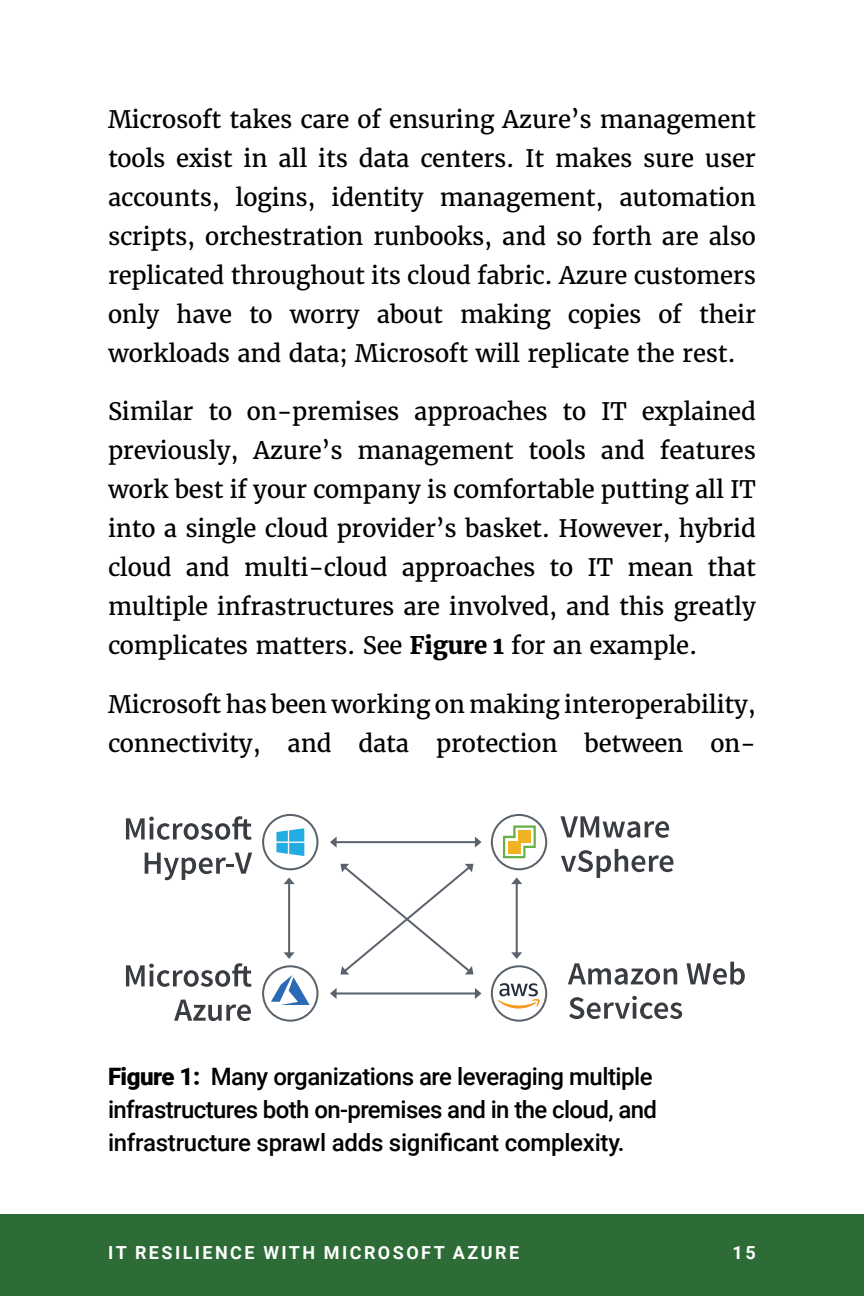
<style>
.page{position:relative;width:864px;height:1296px;background:#fff}
.page>*{position:absolute;margin:0;border:0;box-sizing:border-box;transform-origin:0 0}
.t1{font:24px/39px "Merriweather";letter-spacing:-.01em;color:#000;text-align:justify}
.t2{font:500 24px/33px "Roboto";letter-spacing:-.02em;color:#000}
.t3{font:700 18px "Roboto";letter-spacing:.135em;color:#fff}
.s1{font-weight:900}
</style>
<div class="page">
<div style="left:0;top:1215px;width:864px;height:81px;background:#2d6c36"></div>
<hr style="left:336px;top:841px;width:140px;height:2px;background:#5a636c">
<svg style="left:330px;top:837px;width:7px;height:11px"></svg>
<svg style="left:475px;top:837px;width:7px;height:11px"></svg>
<div style="left:491px;top:814px;width:56px;height:56px;border:2px solid #5a636c;border-radius:50%"></div>
<svg style="left:503px;top:825px;width:33px;height:33px"></svg>
<svg style="left:560px;top:816px;width:109px;height:22px"></svg>
<svg style="left:561px;top:849px;width:112px;height:29px"></svg>
<svg style="left:126px;top:816px;width:126px;height:24px"></svg>
<svg style="left:145px;top:853px;width:107px;height:27px"></svg>
<div style="left:262px;top:814px;width:56px;height:56px;border:2px solid #5a636c;border-radius:50%"></div>
<svg style="left:276px;top:828px;width:28px;height:28px"></svg>
<hr style="left:336px;top:992px;width:140px;height:2px;background:#5a636c">
<svg style="left:330px;top:988px;width:7px;height:11px"></svg>
<svg style="left:475px;top:988px;width:7px;height:11px"></svg>
<hr style="left:288px;top:884px;width:2px;height:69px;background:#5a636c">
<svg style="left:284px;top:952px;width:11px;height:7px"></svg>
<svg style="left:284px;top:877px;width:11px;height:7px"></svg>
<hr style="left:516px;top:884px;width:2px;height:69px;background:#5a636c">
<svg style="left:511px;top:952px;width:11px;height:7px"></svg>
<svg style="left:511px;top:877px;width:11px;height:7px"></svg>
<div style="left:491px;top:965px;width:56px;height:57px;border:2px solid #5a636c;border-radius:50%"></div>
<svg style="left:568px;top:963px;width:109px;height:22px"></svg>
<svg style="left:686px;top:962px;width:59px;height:23px"></svg>
<svg style="left:569px;top:996px;width:113px;height:23px"></svg>
<svg style="left:126px;top:963px;width:126px;height:24px"></svg>
<svg style="left:174px;top:1000px;width:77px;height:21px"></svg>
<div style="left:262px;top:965px;width:56px;height:57px;border:2px solid #5a636c;border-radius:50%"></div>
<svg style="left:271px;top:975px;width:39px;height:30px"></svg>
<svg style="left:497px;top:983px;width:43px;height:26px"></svg>
<svg style="left:340px;top:864px;width:134px;height:111px"></svg>
<p class="t1" style="left:108px;top:99px;width:650px">Microsoft takes care of ensuring Azure’s management tools exist in all its data centers. It makes sure user accounts, logins, identity management, automation scripts, orchestration runbooks, and so forth are also replicated throughout its cloud fabric. Azure customers only have to worry about making copies of their workloads and data; Microsoft will replicate the rest.</p>
<p class="t1" style="left:108px;top:392px;width:650px">Similar to on-premises approaches to IT explained previously, Azure’s management tools and features work best if your company is comfortable putting all IT into a single cloud provider’s basket. However, hybrid cloud and multi-cloud approaches to IT mean that multiple infrastructures are involved, and this greatly complicates matters. See <span class="s1">Figure 1</span> for an example.</p>
<p class="t1" style="left:108px;top:684px;width:649px">Microsoft has been working on making interoperability, connectivity, and data protection between on-</p>
<p class="t2" style="left:108px;top:1059px;width:551px"><span class="s1">Figure 1:</span> Many organizations are leveraging multiple infrastructures both on-premises and in the cloud, and infrastructure sprawl adds significant complexity.</p>
<p class="t3" style="left:108px;top:1239px;width:412px">IT RESILIENCE WITH MICROSOFT AZURE</p>
<p class="t3" style="left:733px;top:1239px;width:25px">15</p>
</div>
